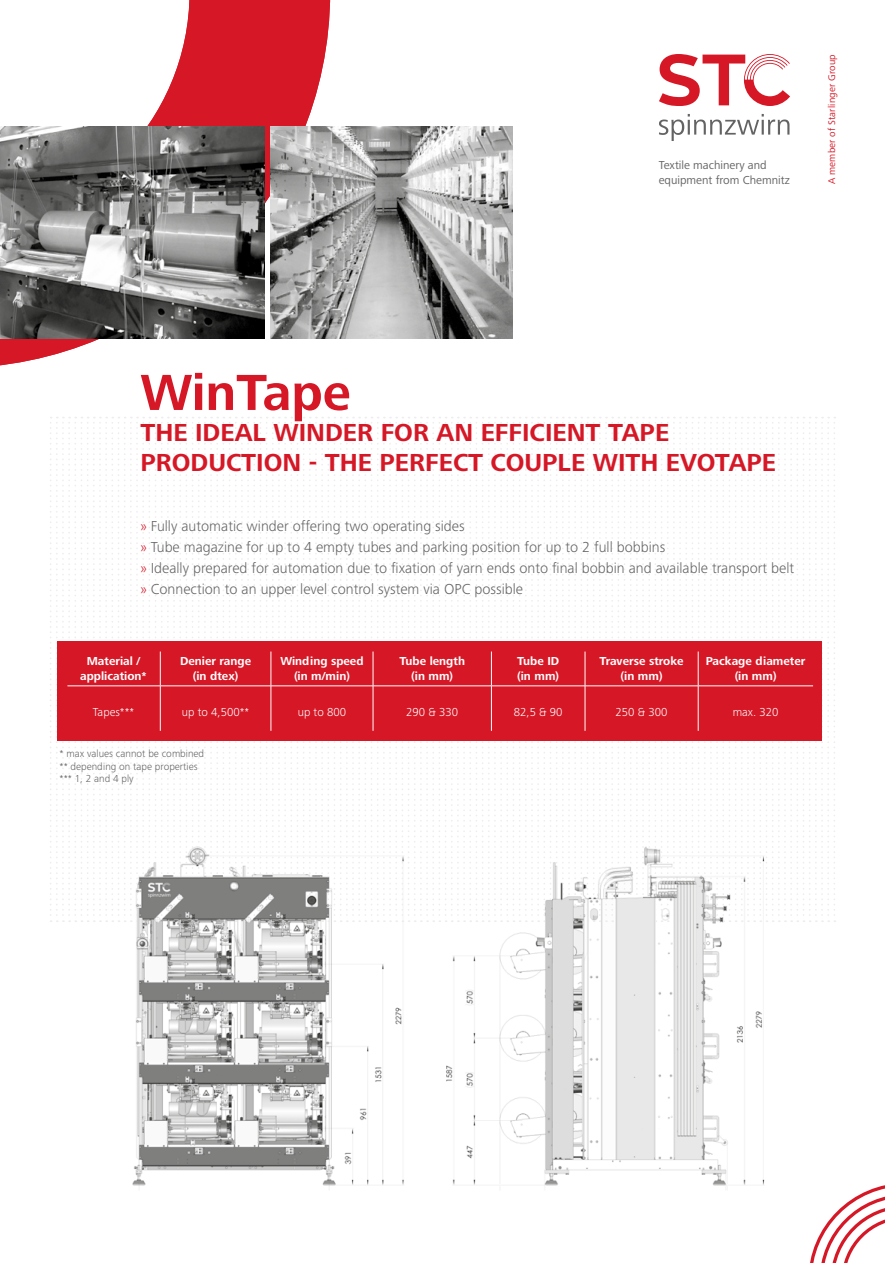
<style>
.page{position:relative;width:885px;height:1263px;background:#fff}
.page>*{position:absolute;margin:0;border:0;box-sizing:border-box;transform-origin:0 0}
.t1{font:700 52.5px "Frutiger Next Pro";color:#d61726}
.t2{font:700 25.5px/30.6px "Frutiger Next Pro";color:#d61726}
.t3{font:300 15px/21px "Frutiger Next Pro";color:#646363}
.t4{font:700 12px/14.4px "Frutiger Next Pro";color:#fff;text-align:center}
.t5{font:300 12px "Frutiger Next Pro";color:#fff}
.t6{font:12px/15.1px "Frutiger Next Pro";color:#646363}
.t7{font:300 10.5px/12.6px "Frutiger Next Pro";color:#646363}
.t8{font:9.9px "Frutiger Next Pro";letter-spacing:.015em;color:#d61726}
.s1{color:#d61726}
</style>
<div class="page">
<svg style="left:810px;top:1185px;width:74px;height:78px"></svg>
<svg style="left:50px;top:417px;width:785px;height:505px"></svg>
<svg style="left:0;top:0;width:330px;height:366px"></svg>
<img style="left:0;top:127px;width:264px;height:211px">
<img style="left:270px;top:127px;width:242px;height:211px">
<svg style="left:659px;top:114px;width:130px;height:27px"></svg>
<svg style="left:659px;top:54px;width:131px;height:52px"></svg>
<div style="left:57px;top:641px;width:764px;height:100px;background:#d61726"></div>
<hr style="left:160px;top:651px;width:1px;height:35px;background:#fff">
<hr style="left:270px;top:651px;width:1px;height:35px;background:#fff">
<hr style="left:372px;top:651px;width:1px;height:35px;background:#fff">
<hr style="left:491px;top:651px;width:1px;height:35px;background:#fff">
<hr style="left:584px;top:651px;width:1px;height:35px;background:#fff">
<hr style="left:697px;top:651px;width:1px;height:35px;background:#fff">
<hr style="left:160px;top:686px;width:1px;height:45px;background:#fff">
<hr style="left:270px;top:686px;width:1px;height:45px;background:#fff">
<hr style="left:372px;top:686px;width:1px;height:45px;background:#fff">
<hr style="left:491px;top:686px;width:1px;height:45px;background:#fff">
<hr style="left:584px;top:686px;width:1px;height:45px;background:#fff">
<hr style="left:697px;top:686px;width:1px;height:45px;background:#fff">
<hr style="left:67px;top:686px;width:93px;height:1px;background:#fff">
<hr style="left:160px;top:686px;width:111px;height:1px;background:#fff">
<hr style="left:271px;top:686px;width:102px;height:1px;background:#fff">
<hr style="left:373px;top:686px;width:118px;height:1px;background:#fff">
<hr style="left:491px;top:686px;width:94px;height:1px;background:#fff">
<hr style="left:585px;top:686px;width:113px;height:1px;background:#fff">
<hr style="left:698px;top:686px;width:115px;height:1px;background:#fff">
<img style="left:109px;top:838px;width:675px;height:348px">
<p class="t6" style="left:658px;top:157px;width:132px">Textile machinery and equipment from Chemnitz</p>
<p class="t8" style="left:826px;top:184px;width:131px;rotate:-90deg">A member of Starlinger Group</p>
<h1 class="t1" style="left:140px;top:362px;width:212px">WinTape</h1>
<h2 class="t2" style="left:140px;top:417px;width:637px">THE IDEAL WINDER FOR AN EFFICIENT TAPE<br>PRODUCTION - THE PERFECT COUPLE WITH EVOTAPE</h2>
<p class="t3" style="left:140px;top:515px;width:655px"><span class="s1">»</span> Fully automatic winder offering two operating sides<br><span class="s1">»</span> Tube magazine for up to 4 empty tubes and parking position for up to 2 full bobbins<br><span class="s1">»</span> Ideally prepared for automation due to fixation of yarn ends onto final bobbin and available transport belt <span class="s1">»</span> Connection to an upper level control system via OPC possible</p>
<p class="t4" style="left:80px;top:654px;width:68px">Material / application*</p>
<p class="t4" style="left:180px;top:654px;width:73px">Denier range (in dtex)</p>
<p class="t4" style="left:280px;top:654px;width:85px">Winding speed (in m/min)</p>
<p class="t4" style="left:399px;top:654px;width:67px">Tube length (in mm)</p>
<p class="t4" style="left:517px;top:654px;width:44px;text-align:left">Tube ID (in mm)</p>
<p class="t4" style="left:599px;top:654px;width:86px">Traverse stroke (in mm)</p>
<p class="t4" style="left:705px;top:654px;width:101px">Package diameter (in mm)</p>
<p class="t5" style="left:93px;top:705px;width:43px">Tapes***</p>
<p class="t5" style="left:182px;top:705px;width:69px">up to 4,500**</p>
<p class="t5" style="left:298px;top:705px;width:50px">up to 800</p>
<p class="t5" style="left:406px;top:705px;width:54px">290 &amp; 330</p>
<p class="t5" style="left:513px;top:705px;width:50px">82,5 &amp; 90</p>
<p class="t5" style="left:615px;top:705px;width:54px">250 &amp; 300</p>
<p class="t5" style="left:732px;top:705px;width:47px">max. 320</p>
<p class="t7" style="left:60px;top:747px;width:146px">* max values cannot be combined ** depending on tape properties *** 1, 2 and 4 ply</p>
</div>
